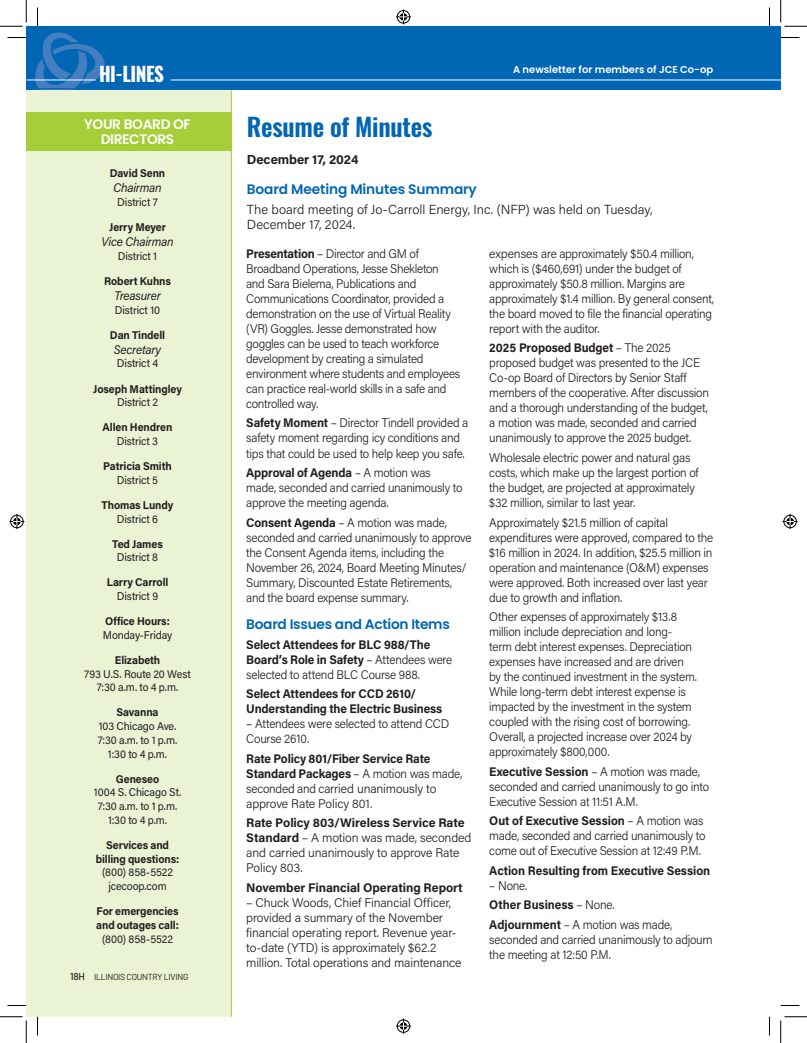
<style>
.page{position:relative;width:807px;height:1043px;background:#fff}
.page>*{position:absolute;margin:0;border:0;box-sizing:border-box;transform-origin:0 0}
.t1{font:600 25px "Oswald";letter-spacing:-.01em;color:#0166b3}
.t2{font:700 20px "Oswald";letter-spacing:-.025em;color:#fff;scale:.96 1}
.t3{font:600 13.75px "Poppins";letter-spacing:-.01em;color:#0166b3}
.t4{font:600 13.75px/15px "Poppins";letter-spacing:-.025em;color:#fff;text-align:center}
.t5{font:300 13.12px/15.6px "Acumin Pro";color:#231f20}
.t6{font:700 13.12px "Acumin Pro";letter-spacing:-.005em;color:#231f20}
.t7{font:300 12.5px/15px "Acumin Pro";letter-spacing:-.02em;color:#231f20;scale:.95 1}
.t8{font:300 12.5px/15px "Acumin Pro";letter-spacing:-.02em;color:#231f20}
.t9{font:700 12.5px/15px "Acumin Pro";letter-spacing:-.01em;color:#231f20;scale:.95 1}
.t10{font:italic 12.5px "Acumin Pro";letter-spacing:-.02em;color:#231f20;scale:.95 1}
.t11{font:700 12.5px "Acumin Pro";letter-spacing:-.01em;color:#231f20}
.t12{font:11.25px/13.8px "Acumin Pro";letter-spacing:-.01em;color:#231f20;text-align:center;scale:.95 1}
.t13{font:700 11.25px/13.8px "Acumin Pro";letter-spacing:-.01em;color:#231f20;text-align:center;scale:.95 1}
.t14{font:600 10px "Poppins";color:#fff}
.t15{font:8.75px "Barlow";letter-spacing:-.03em;color:#231f20}
.s1{font-weight:500;font-size:10px}
.s2{font-weight:700}
.s3{font-weight:300}
</style>
<div class="page">
<div style="left:26px;top:26px;width:754px;height:64px;background:#0166b3"></div>
<hr style="left:26px;top:79px;width:70px;height:1px;background:#fff">
<hr style="left:171px;top:79px;width:609px;height:1px;background:#fff">
<div style="left:26px;top:90px;width:205px;height:926px;background:#eaf3d4"></div>
<svg style="left:32px;top:33px;width:78px;height:63px"></svg>
<div style="left:26px;top:112px;width:205px;height:38px;background:#a6ce39"></div>
<hr style="left:231px;top:90px;width:1px;height:926px;background:#a6ce39">
<svg style="left:8px;top:37px;width:18px;height:1px"></svg>
<svg style="left:780px;top:37px;width:19px;height:1px"></svg>
<svg style="left:8px;top:1005px;width:18px;height:1px"></svg>
<svg style="left:780px;top:1005px;width:19px;height:1px"></svg>
<svg style="left:37px;top:8px;width:1px;height:18px"></svg>
<svg style="left:37px;top:1016px;width:1px;height:19px"></svg>
<svg style="left:769px;top:8px;width:1px;height:18px"></svg>
<svg style="left:769px;top:1016px;width:1px;height:19px"></svg>
<svg style="left:0;top:0;width:27px;height:27px"></svg>
<svg style="left:0;top:1016px;width:27px;height:26px"></svg>
<svg style="left:780px;top:0;width:26px;height:27px"></svg>
<svg style="left:780px;top:1016px;width:26px;height:26px"></svg>
<svg style="left:396px;top:9px;width:15px;height:15px"></svg>
<svg style="left:396px;top:1018px;width:15px;height:15px"></svg>
<svg style="left:9px;top:514px;width:15px;height:15px"></svg>
<svg style="left:782px;top:514px;width:15px;height:15px"></svg>
<h2 class="t2" style="left:99px;top:63px;width:69px">HI-LINES</h2>
<p class="t14" style="left:513px;top:64px;width:202px">A newsletter for members of JCE Co-op</p>
<p class="t4" style="left:84px;top:117px;width:108px">YOUR BOARD OF<br>DIRECTORS</p>
<p class="t13" style="left:110px;top:166px;width:60px">David Senn</p>
<p class="t10" style="left:113px;top:179px;width:52px">Chairman</p>
<p class="t12" style="left:117px;top:195px;width:44px">District 7</p>
<p class="t13" style="left:109px;top:220px;width:61px">Jerry Meyer</p>
<p class="t10" style="left:101px;top:233px;width:78px">Vice Chairman</p>
<p class="t12" style="left:118px;top:249px;width:43px">District 1</p>
<p class="t13" style="left:104px;top:274px;width:72px">Robert Kuhns</p>
<p class="t10" style="left:114px;top:287px;width:50px">Treasurer</p>
<p class="t12" style="left:115px;top:302px;width:49px">District 10</p>
<p class="t13" style="left:110px;top:327px;width:60px">Dan Tindell</p>
<p class="t10" style="left:114px;top:340px;width:51px">Secretary</p>
<p class="t12" style="left:117px;top:356px;width:45px">District 4</p>
<p class="t13" style="left:93px;top:381px;width:95px">Joseph Mattingley</p>
<p class="t12" style="left:117px;top:395px;width:45px">District 2</p>
<p class="t13" style="left:103px;top:420px;width:75px">Allen Hendren</p>
<p class="t12" style="left:117px;top:434px;width:45px">District 3</p>
<p class="t13" style="left:103px;top:459px;width:74px">Patricia Smith</p>
<p class="t12" style="left:117px;top:472px;width:45px">District 5</p>
<p class="t13" style="left:102px;top:497px;width:77px">Thomas Lundy</p>
<p class="t12" style="left:117px;top:511px;width:45px">District 6</p>
<p class="t13" style="left:112px;top:536px;width:55px">Ted James</p>
<p class="t12" style="left:117px;top:550px;width:45px">District 8</p>
<p class="t13" style="left:107px;top:575px;width:66px">Larry Carroll</p>
<p class="t12" style="left:117px;top:589px;width:45px">District 9</p>
<p class="t13" style="left:105px;top:613px;width:69px">Office Hours:</p>
<p class="t12" style="left:103px;top:627px;width:74px">Monday-Friday</p>
<p class="t13" style="left:115px;top:652px;width:49px">Elizabeth</p>
<p class="t12" style="left:84px;top:666px;width:113px">793 U.S. Route 20 West<br>7:30 a.m. to 4 p.m.</p>
<p class="t13" style="left:116px;top:705px;width:46px">Savanna</p>
<p class="t12" style="left:98px;top:719px;width:85px">103 Chicago Ave.<br>7:30 a.m. to 1 p.m.<br>1:30 to 4 p.m.</p>
<p class="t13" style="left:116px;top:771px;width:47px">Geneseo</p>
<p class="t12" style="left:94px;top:785px;width:93px">1004 S. Chicago St.<br>7:30 a.m. to 1 p.m.<br>1:30 to 4 p.m.</p>
<p class="t13" style="left:96px;top:837px;width:89px">Services and billing questions:</p>
<p class="t12" style="left:102px;top:865px;width:76px">(800) 858-5522 jcecoop.com</p>
<p class="t13" style="left:96px;top:903px;width:88px;text-align:left">For emergencies and outages call:</p>
<p class="t12" style="left:102px;top:931px;width:76px">(800) 858-5522</p>
<p class="t15" style="left:70px;top:970px;width:120px"><span class="s1">18H</span> ILLINOIS COUNTRY LIVING</p>
<h1 class="t1" style="left:247px;top:114px;width:187px">Resume of Minutes</h1>
<p class="t6" style="left:247px;top:150px;width:113px">December 17, 2024</p>
<p class="t3" style="left:247px;top:181px;width:231px">Board Meeting Minutes Summary</p>
<p class="t5" style="left:247px;top:201px;width:407px">The board meeting of Jo-Carroll Energy, Inc. (NFP) was held on Tuesday,<br>December 17, 2024.</p>
<p class="t7" style="left:246px;top:245px;width:227px"><span class="s2">Presentation</span> – Director and GM of Broadband Operations, Jesse Shekleton and Sara Bielema, Publications and Communications Coordinator, provided a demonstration on the use of Virtual Reality (VR) Goggles. Jesse demonstrated how goggles can be used to teach workforce development by creating a simulated environment where students and employees can practice real-world skills in a safe and controlled way.</p>
<p class="t7" style="left:246px;top:415px;width:235px"><span class="s2">Safety Moment</span> – Director Tindell provided a safety moment regarding icy conditions and tips that could be used to help keep you safe.</p>
<p class="t7" style="left:246px;top:464px;width:229px"><span class="s2">Approval of Agenda</span> – A motion was made, seconded and carried unanimously to approve the meeting agenda.</p>
<p class="t7" style="left:246px;top:514px;width:238px"><span class="s2">Consent Agenda</span> – A motion was made, seconded and carried unanimously to approve the Consent Agenda items, including the November 26, 2024, Board Meeting Minutes/ Summary, Discounted Estate Retirements, and the board expense summary.</p>
<p class="t3" style="left:246px;top:616px;width:205px">Board Issues and Action Items</p>
<p class="t9" style="left:246px;top:636px;width:218px">Select Attendees for BLC 988/The<br>Board’s Role in Safety <span class="s3">– Attendees were selected to attend BLC Course 988.</span></p>
<p class="t9" style="left:246px;top:685px;width:208px">Select Attendees for CCD 2610/<br>Understanding the Electric Business</p>
<p class="t7" style="left:246px;top:715px;width:215px">– Attendees were selected to attend CCD<br>Course 2610.</p>
<p class="t7" style="left:246px;top:750px;width:229px"><span class="s2">Rate Policy 801/Fiber Service Rate Standard Packages</span> – A motion was made, seconded and carried unanimously to approve Rate Policy 801.</p>
<p class="t8" style="left:246px;top:814px;width:226px"><span class="s2">Rate Policy 803/Wireless Service Rate<br>Standard</span> – A motion was made, seconded and carried unanimously to approve Rate<br>Policy 803.</p>
<p class="t11" style="left:246px;top:878px;width:218px">November Financial Operating Report</p>
<p class="t8" style="left:246px;top:894px;width:217px">– Chuck Woods, Chief Financial Officer, provided a summary of the November financial operating report. Revenue year&shy;to-date (YTD) is approximately $62.2 million. Total operations and maintenance</p>
<p class="t8" style="left:489px;top:245px;width:226px">expenses are approximately $50.4 million, which is ($460,691) under the budget of approximately $50.8 million. Margins are approximately $1.4 million. By general consent, the board moved to file the financial operating report with the auditor.</p>
<p class="t7" style="left:489px;top:340px;width:233px"><span class="s2">2025 Proposed Budget</span> – The 2025 proposed budget was presented to the JCE Co-op Board of Directors by Senior Staff members of the cooperative. After discussion and a thorough understanding of the budget, a motion was made, seconded and carried unanimously to approve the 2025 budget.</p>
<p class="t7" style="left:489px;top:449px;width:222px">Wholesale electric power and natural gas costs, which make up the largest portion of the budget, are projected at approximately $32 million, similar to last year.</p>
<p class="t7" style="left:489px;top:514px;width:237px">Approximately $21.5 million of capital expenditures were approved, compared to the $16 million in 2024. In addition, $25.5 million in operation and maintenance (O&amp;M) expenses were approved. Both increased over last year due to growth and inflation.</p>
<p class="t7" style="left:489px;top:608px;width:220px">Other expenses of approximately $13.8 million include depreciation and long&shy;term debt interest expenses. Depreciation expenses have increased and are driven by the continued investment in the system.<br>While long-term debt interest expense is impacted by the investment in the system coupled with the rising cost of borrowing.<br>Overall, a projected increase over 2024 by approximately $800,000.</p>
<p class="t7" style="left:489px;top:763px;width:233px"><span class="s2">Executive Session</span> – A motion was made, seconded and carried unanimously to go into<br>Executive Session at 11:51 A.M.</p>
<p class="t7" style="left:489px;top:812px;width:229px"><span class="s2">Out of Executive Session</span> – A motion was made, seconded and carried unanimously to come out of Executive Session at 12:49 P.M.</p>
<p class="t9" style="left:489px;top:862px;width:234px">Action Resulting from Executive Session</p>
<p class="t7" style="left:489px;top:875px;width:194px;line-height:19.5px">– None.<br><span class="s2">Other Business</span> – None.<br><span class="s2">Adjournment</span> – A motion was made,</p>
<p class="t7" style="left:489px;top:931px;width:237px">seconded and carried unanimously to adjourn the meeting at 12:50 P.M.</p>
</div>
